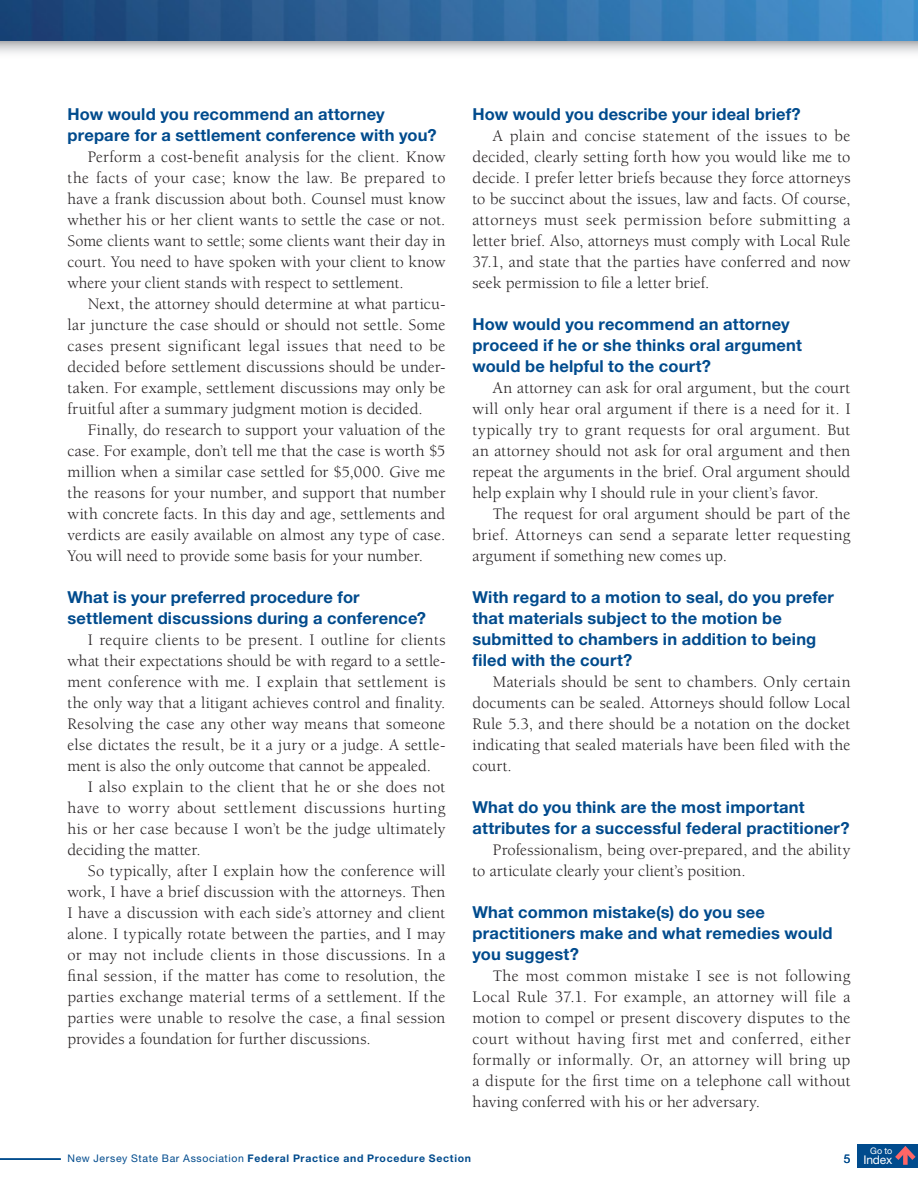
<style>
.page{position:relative;width:918px;height:1188px;background:#fff}
.page>*{position:absolute;margin:0;border:0;box-sizing:border-box;transform-origin:0 0}
.body{font:16.5px/21px "Berkeley";letter-spacing:.005em;color:#231f20;text-align:justify}
.subtitle{font:700 16.5px/21px "Helvetica Neue LT Std";letter-spacing:.01em;color:#004b8d}
.t1{font:12px "Helvetica Neue LT Std";letter-spacing:-.01em;color:#fff}
.t2{font:12px "Helvetica Neue LT Std";color:#004b8d}
.t3{font:700 10.5px "Helvetica Neue LT Std";letter-spacing:.07em;color:#004b8d}
.t4{font:9px "Helvetica Neue LT Std";color:#fff}
.s1{font-weight:400}
</style>
<div class="page">
<svg style="left:0;top:40px;width:918px;height:13px;background:#c6ccd2"></svg>
<img style="left:0;top:0;width:918px;height:40px">
<hr style="left:0;top:1158px;width:61px;height:2px;background:#004b8d">
<div style="left:857px;top:1144px;width:61px;height:24px;background:#004b8d"></div>
<svg style="left:895px;top:1146px;width:21px;height:19px"></svg>
<p class="subtitle" style="left:68px;top:103px;width:371px">How would you recommend an attorney prepare for a settlement conference with you?</p>
<p class="body" style="left:68px;top:146px;width:380px;text-indent:20px">Perform a cost-benefit analysis for the client. Know the facts of your case; know the law. Be prepared to have a frank discussion about both. Counsel must know whether his or her client wants to settle the case or not.<br>Some clients want to settle; some clients want their day in court. You need to have spoken with your client to know where your client stands with respect to settlement.</p>
<p class="body" style="left:68px;top:293px;width:380px;text-indent:20px">Next, the attorney should determine at what particu&shy;lar juncture the case should or should not settle. Some cases present significant legal issues that need to be decided before settlement discussions should be under&shy;taken. For example, settlement discussions may only be fruitful after a summary judgment motion is decided.</p>
<p class="body" style="left:68px;top:419px;width:380px;text-indent:20px">Finally, do research to support your valuation of the case. For example, don’t tell me that the case is worth $5 million when a similar case settled for $5,000. Give me the reasons for your number, and support that number with concrete facts. In this day and age, settlements and verdicts are easily available on almost any type of case.<br>You will need to provide some basis for your number.</p>
<p class="subtitle" style="left:68px;top:586px;width:360px">What is your preferred procedure for settlement discussions during a conference?</p>
<p class="body" style="left:68px;top:629px;width:380px;text-indent:20px">I require clients to be present. I outline for clients what their expectations should be with regard to a settle&shy;ment conference with me. I explain that settlement is the only way that a litigant achieves control and finality.<br>Resolving the case any other way means that someone else dictates the result, be it a jury or a judge. A settle&shy;ment is also the only outcome that cannot be appealed.</p>
<p class="body" style="left:68px;top:776px;width:380px;text-indent:20px">I also explain to the client that he or she does not have to worry about settlement discussions hurting his or her case because I won’t be the judge ultimately deciding the matter.</p>
<p class="body" style="left:68px;top:860px;width:380px;text-indent:20px">So typically, after I explain how the conference will work, I have a brief discussion with the attorneys. Then I have a discussion with each side’s attorney and client alone. I typically rotate between the parties, and I may or may not include clients in those discussions. In a final session, if the matter has come to resolution, the parties exchange material terms of a settlement. If the parties were unable to resolve the case, a final session provides a foundation for further discussions.</p>
<p class="subtitle" style="left:472px;top:103px;width:330px">How would you describe your ideal brief?</p>
<p class="body" style="left:472px;top:125px;width:380px;text-indent:20px">A plain and concise statement of the issues to be decided, clearly setting forth how you would like me to decide. I prefer letter briefs because they force attorneys to be succinct about the issues, law and facts. Of course, attorneys must seek permission before submitting a letter brief. Also, attorneys must comply with Local Rule 37.1, and state that the parties have conferred and now seek permission to file a letter brief.</p>
<p class="subtitle" style="left:472px;top:313px;width:331px">How would you recommend an attorney proceed if he or she thinks oral argument would be helpful to the court?</p>
<p class="body" style="left:472px;top:377px;width:380px;text-indent:20px">An attorney can ask for oral argument, but the court will only hear oral argument if there is a need for it. I typically try to grant requests for oral argument. But an attorney should not ask for oral argument and then repeat the arguments in the brief. Oral argument should help explain why I should rule in your client’s favor.</p>
<p class="body" style="left:472px;top:503px;width:380px;text-indent:20px">The request for oral argument should be part of the brief. Attorneys can send a separate letter requesting argument if something new comes up.</p>
<p class="subtitle" style="left:472px;top:586px;width:363px">With regard to a motion to seal, do you prefer that materials subject to the motion be submitted to chambers in addition to being filed with the court?</p>
<p class="body" style="left:472px;top:671px;width:380px;text-indent:20px">Materials should be sent to chambers. Only certain documents can be sealed. Attorneys should follow Local Rule 5.3, and there should be a notation on the docket indicating that sealed materials have been filed with the court.</p>
<p class="subtitle" style="left:472px;top:796px;width:379px">What do you think are the most important attributes for a successful federal practitioner?</p>
<p class="body" style="left:472px;top:839px;width:379px;text-indent:20px">Professionalism, being over-prepared, and the ability to articulate clearly your client’s position.</p>
<p class="subtitle" style="left:472px;top:901px;width:362px">What common mistake(s) do you see practitioners make and what remedies would you suggest?</p>
<p class="body" style="left:472px;top:965px;width:380px;text-indent:20px">The most common mistake I see is not following Local Rule 37.1. For example, an attorney will file a motion to compel or present discovery disputes to the court without having first met and conferred, either formally or informally. Or, an attorney will bring up a dispute for the first time on a telephone call without having conferred with his or her adversary.</p>
<p class="t3" style="left:68px;top:1152px;width:405px"><span class="s1">New Jersey State Bar Association</span> Federal Practice and Procedure Section</p>
<p class="t2" style="left:844px;top:1151px;width:8px">5</p>
<p class="t4" style="left:870px;top:1145px;width:24px">Go to</p>
<p class="t1" style="left:863px;top:1153px;width:31px">Index</p>
</div>
